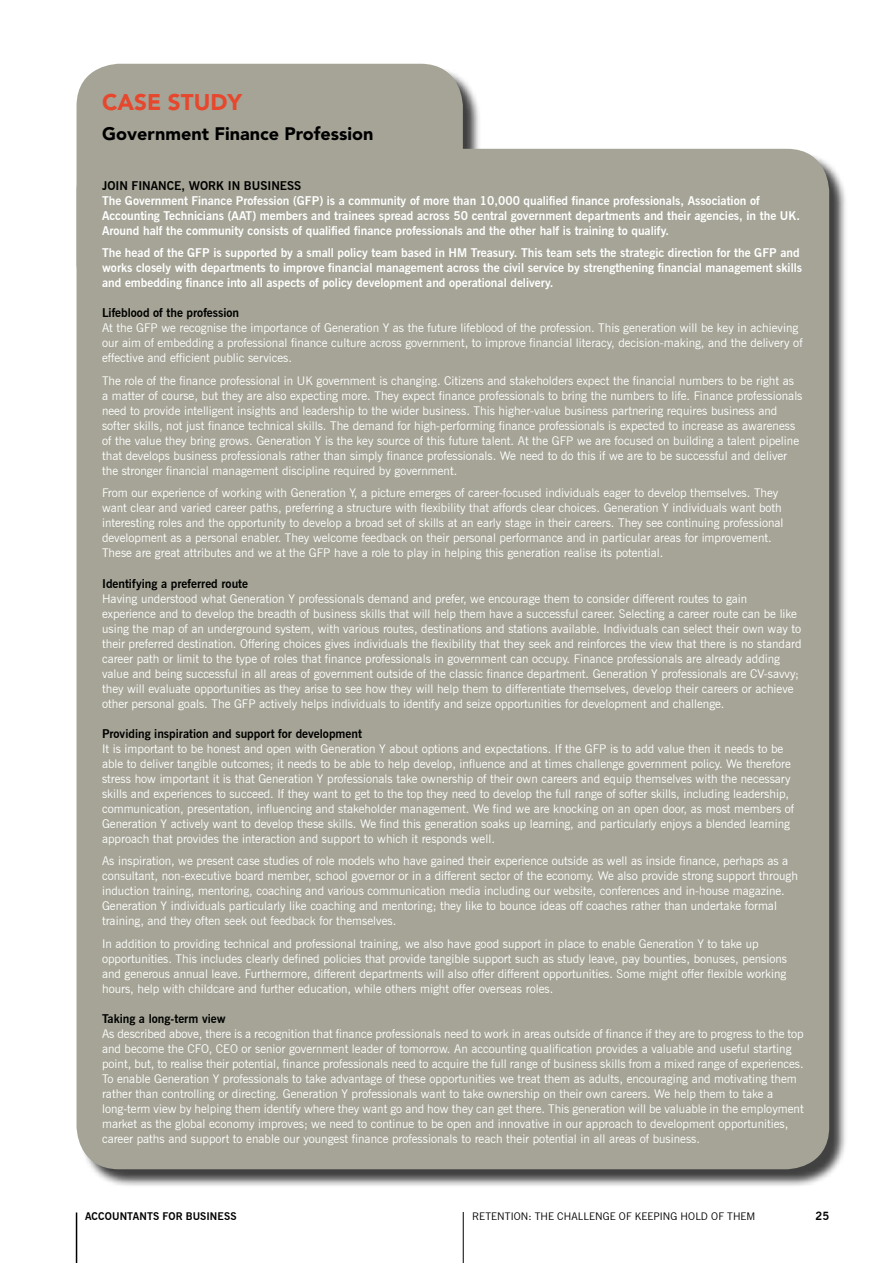
<style>
.page{position:relative;width:893px;height:1263px;background:#fff}
.page>*{position:absolute;margin:0;border:0;box-sizing:border-box;transform-origin:0 0}
.t1{font:900 22.5px "Avenir";color:#e6472d}
.t2{font:900 18px "Avenir";color:#000}
.t3{font:12px/15px "News Gothic BT";color:#fff}
.t4{font:700 12px/15px "News Gothic BT";color:#fff}
.t5{font:700 12px "News Gothic BT";color:#000}
.t6{font:700 11.25px "News Gothic BT";color:#000}
.t7{font:10.5px "News Gothic BT";color:#000}
.t8{font:700 10.5px "News Gothic BT";letter-spacing:.01em;color:#000}
</style>
<div class="page">
<hr style="left:76px;top:1212px;width:1px;height:51px;background:#000">
<hr style="left:463px;top:1212px;width:1px;height:51px;background:#000">
<div style="left:79px;top:66px;width:769px;height:1122px;background:#000;opacity:.75"></div>
<div style="left:77px;top:64px;width:386px;height:243px;background:#a5a496;border-radius:43px"></div>
<div style="left:77px;top:149px;width:752px;height:1020px;background:#a5a496;border-radius:43px"></div>
<h1 class="t1" style="left:102px;top:89px;width:82px">CASE STUD</h1>
<h1 class="t1" style="left:227px;top:89px;width:16px">Y</h1>
<h2 class="t2" style="left:102px;top:123px;width:273px">Government Finance Profession</h2>
<p class="t5" style="left:102px;top:178px;width:201px">join finance, work in business</p>
<p class="t4" style="left:102px;top:193px;width:699px">The Government Finance Profession (GFP) is a community of more than 10,000 qualified finance professionals, Association of<br>Accounting Technicians (AAT) members and trainees spread across 50 central government departments and their agencies, in the U K.<br>Around half the community consists of qualified finance professionals and the other half is training to qualify.</p>
<p class="t4" style="left:102px;top:246px;width:701px">The head of the GFP is supported by a small policy team based in HM Treasury. This team sets the strategic direction for the GFP and works closely with departments to improve financial management across the civil service by strengthening financial management skills and embedding finance into all aspects of policy development and operational delivery.</p>
<p class="t5" style="left:102px;top:306px;width:139px">Lifeblood of the profession</p>
<p class="t3" style="left:102px;top:321px;width:702px">At the GFP we recognise the importance of Generation Y as the future lifeblood of the profession. This generation will be key in achieving our aim of embedding a professional finance culture across government, to improve financial literacy, decision-making, and the delivery of effective and efficient public services.</p>
<p class="t3" style="left:102px;top:373px;width:702px">The role of the finance professional in UK government is changing. Citizens and stakeholders expect the financial numbers to be right as a matter of course, but they are also expecting more. They expect finance professionals to bring the numbers to life. Finance professionals need to provide intelligent insights and leadership to the wider business. This higher-value business partnering requires business and softer skills, not just finance technical skills. The demand for high-performing finance professionals is expected to increase as awareness of the value they bring grows. Generation Y is the key source of this future talent. At the GFP we are focused on building a talent pipeline that develops business professionals rather than simply finance professionals. We need to do this if we are to be successful and deliver the stronger financial management discipline required by government.</p>
<p class="t3" style="left:102px;top:486px;width:683px">From our experience of working with Generation Y, a picture emerges of career-focused individuals eager to develop themselves. They want clear and varied career paths, preferring a structure with flexibility that affords clear choices. Generation Y individuals want both interesting roles and the opportunity to develop a broad set of skills at an early stage in their careers. They see continuing professional development as a personal enabler. They welcome feedback on their personal performance and in particular areas for improvement.<br>These are great attributes and we at the GFP have a role to play in helping this generation realise its potential.</p>
<p class="t5" style="left:102px;top:576px;width:148px">I dentifying a preferred route</p>
<p class="t3" style="left:102px;top:591px;width:701px">Having understood what Generation Y professionals demand and prefer, we encourage them to consider different routes to gain experience and to develop the breadth of business skills that will help them have a successful career. Selecting a career route can be like using the map of an underground system, with various routes, destinations and stations available. Individuals can select their own way to their preferred destination. Offering choices gives individuals the flexibility that they seek and reinforces the view that there is no standard career path or limit to the type of roles that finance professionals in government can occupy. Finance professionals are already adding value and being successful in all areas of government outside of the classic finance department. Generation Y professionals are CV-savvy; they will evaluate opportunities as they arise to see how they will help them to differentiate themselves, develop their careers or achieve other personal goals. The GFP actively helps individuals to identify and seize opportunities for development and challenge.</p>
<p class="t5" style="left:102px;top:726px;width:261px">Providing inspiration and support for development</p>
<p class="t3" style="left:102px;top:741px;width:694px">It is important to be honest and open with Generation Y about options and expectations. If the GFP is to add value then it needs to be able to deliver tangible outcomes; it needs to be able to help develop, influence and at times challenge government policy. We therefore stress how important it is that Generation Y professionals take ownership of their own careers and equip themselves with the necessary skills and experiences to succeed. If they want to get to the top they need to develop the full range of softer skills, including leadership, communication, presentation, influencing and stakeholder management. We find we are knocking on an open door, as most members of Generation Y actively want to develop these skills. We find this generation soaks up learning, and particularly enjoys a blended learning approach that provides the interaction and support to which it responds well.</p>
<p class="t3" style="left:102px;top:853px;width:697px">As inspiration, we present case studies of role models who have gained their experience outside as well as inside finance, perhaps as a consultant, non-executive board member, school governor or in a different sector of the economy. We also provide strong support through induction training, mentoring, coaching and various communication media including our website, conferences and in-house magazine.<br>Generation Y individuals particularly like coaching and mentoring; they like to bounce ideas off coaches rather than undertake formal training, and they often seek out feedback for themselves.</p>
<p class="t3" style="left:102px;top:936px;width:686px">In addition to providing technical and professional training, we also have good support in place to enable Generation Y to take up opportunities. This includes clearly defined policies that provide tangible support such as study leave, pay bounties, bonuses, pensions and generous annual leave. Furthermore, different departments will also offer different opportunities. Some might offer flexible working hours, help with childcare and further education, while others might offer overseas roles.</p>
<p class="t5" style="left:102px;top:1011px;width:125px">Taking a long-term view</p>
<p class="t3" style="left:102px;top:1026px;width:703px">As described above, there is a recognition that finance professionals need to work in areas outside of finance if they are to progress to the top and become the CFO, CEO or senior government leader of tomorrow. An accounting qualification provides a valuable and useful starting point, but, to realise their potential, finance professionals need to acquire the full range of business skills from a mixed range of experiences.<br>To enable Generation Y professionals to take advantage of these opportunities we treat them as adults, encouraging and motivating them rather than controlling or directing. Generation Y professionals want to take ownership on their own careers. We help them to take a long-term view by helping them identify where they want go and how they can get there. This generation will be valuable in the employment market as the global economy improves; we need to continue to be open and innovative in our approach to development opportunities, career paths and support to enable our youngest finance professionals to reach their potential in all areas of business.</p>
<p class="t8" style="left:85px;top:1210px;width:153px">accountants for business</p>
<p class="t7" style="left:472px;top:1210px;width:8px">retention</p>
<p class="t7" style="left:528px;top:1210px;width:14px">: the</p>
<p class="t7" style="left:557px;top:1210px;width:8px">challenge</p>
<p class="t7" style="left:619px;top:1210px;width:23px">of keeping</p>
<p class="t7" style="left:681px;top:1210px;width:8px">hold</p>
<p class="t7" style="left:711px;top:1210px;width:24px">of them</p>
<p class="t6" style="left:816px;top:1209px;width:15px">25</p>
</div>
